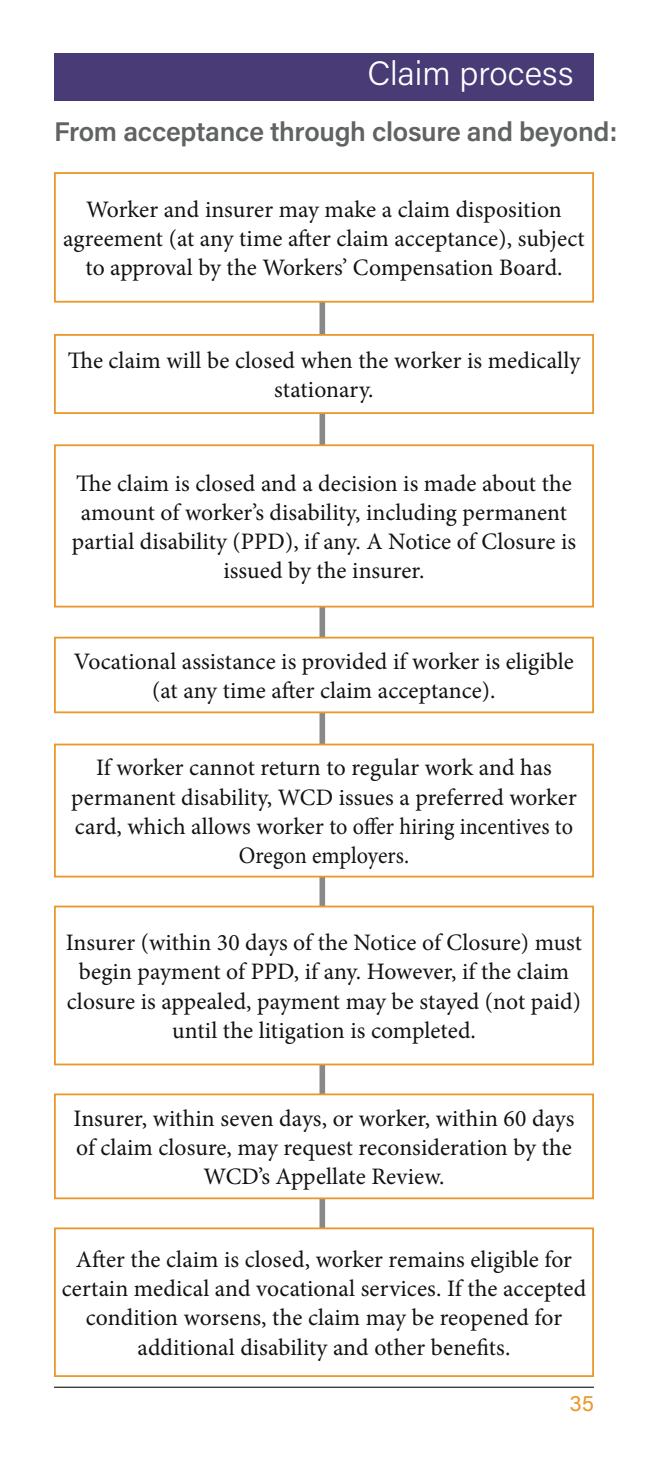
<style>
.page{position:relative;width:648px;height:1458px;background:#fff}
.page>*{position:absolute;margin:0;border:0;box-sizing:border-box;transform-origin:0 0}
.subject__right{font:300 33.75px "Acumin Pro";color:#fff}
.t1{font:600 27px "Acumin Pro";letter-spacing:-.01em;color:#606362}
.body{font:23.62px/29.2px "Minion Pro";color:#121212;text-align:center}
.t2{font:22.5px "Acumin Pro";color:#eb972b}
</style>
<div class="page">
<div style="left:54px;top:54px;width:540px;height:47px;background:#483b76"></div>
<hr style="left:54px;top:1387px;width:540px;height:1px;background:#121212">
<div style="left:320px;top:250px;width:5px;height:1055px;background:#888a8a"></div>
<div style="left:55px;top:173px;width:538px;height:129px;background:#fff"></div>
<div style="left:54px;top:172px;width:540px;height:131px;border:2px solid #eb972b"></div>
<div style="left:55px;top:335px;width:538px;height:78px;background:#fff"></div>
<div style="left:54px;top:334px;width:540px;height:80px;border:2px solid #eb972b"></div>
<div style="left:55px;top:445px;width:538px;height:162px;background:#fff"></div>
<div style="left:54px;top:444px;width:540px;height:164px;border:2px solid #eb972b"></div>
<div style="left:55px;top:638px;width:538px;height:74px;background:#fff"></div>
<div style="left:54px;top:637px;width:540px;height:76px;border:2px solid #eb972b"></div>
<div style="left:55px;top:745px;width:538px;height:132px;background:#fff"></div>
<div style="left:54px;top:744px;width:540px;height:134px;border:2px solid #eb972b"></div>
<div style="left:55px;top:907px;width:538px;height:157px;background:#fff"></div>
<div style="left:54px;top:906px;width:540px;height:159px;border:2px solid #eb972b"></div>
<div style="left:55px;top:1094px;width:538px;height:104px;background:#fff"></div>
<div style="left:54px;top:1093px;width:540px;height:106px;border:2px solid #eb972b"></div>
<div style="left:55px;top:1228px;width:538px;height:148px;background:#fff"></div>
<div style="left:54px;top:1227px;width:540px;height:150px;border:2px solid #eb972b"></div>
<p class="subject__right" style="left:367px;top:50px;width:208px">Claim process</p>
<h3 class="t1" style="left:54px;top:113px;width:565px">From acceptance through closure and beyond:</h3>
<p class="body" style="left:63px;top:195px;width:523px">Worker and insurer may make a claim disposition agreement (at any time after claim acceptance), subject to approval by the Workers’ Compensation Board.</p>
<p class="body" style="left:68px;top:346px;width:514px">The claim will be closed when the worker is medically stationary.</p>
<p class="body" style="left:72px;top:469px;width:506px">The claim is closed and a decision is made about the amount of worker’s disability, including permanent partial disability (PPD), if any. A Notice of Closure is issued by the insurer.</p>
<p class="body" style="left:74px;top:647px;width:502px">Vocational assistance is provided if worker is eligible (at any time after claim acceptance).</p>
<p class="body" style="left:71px;top:753px;width:507px">If worker cannot return to regular work and has permanent disability, WCD issues a preferred worker card, which allows worker to offer hiring incentives to Oregon employers.</p>
<p class="body" style="left:66px;top:928px;width:518px">Insurer (within 30 days of the Notice of Closure) must begin payment of PPD, if any. However, if the claim closure is appealed, payment may be stayed (not paid) until the litigation is completed.</p>
<p class="body" style="left:74px;top:1104px;width:502px">Insurer, within seven days, or worker, within 60 days of claim closure, may request reconsideration by the<br>WCD’s Appellate Review.</p>
<p class="body" style="left:62px;top:1245px;width:526px">After the claim is closed, worker remains eligible for certain medical and vocational services. If the accepted condition worsens, the claim may be reopened for additional disability and other benefits.</p>
<p class="t2" style="left:569px;top:1388px;width:26px">35</p>
</div>
